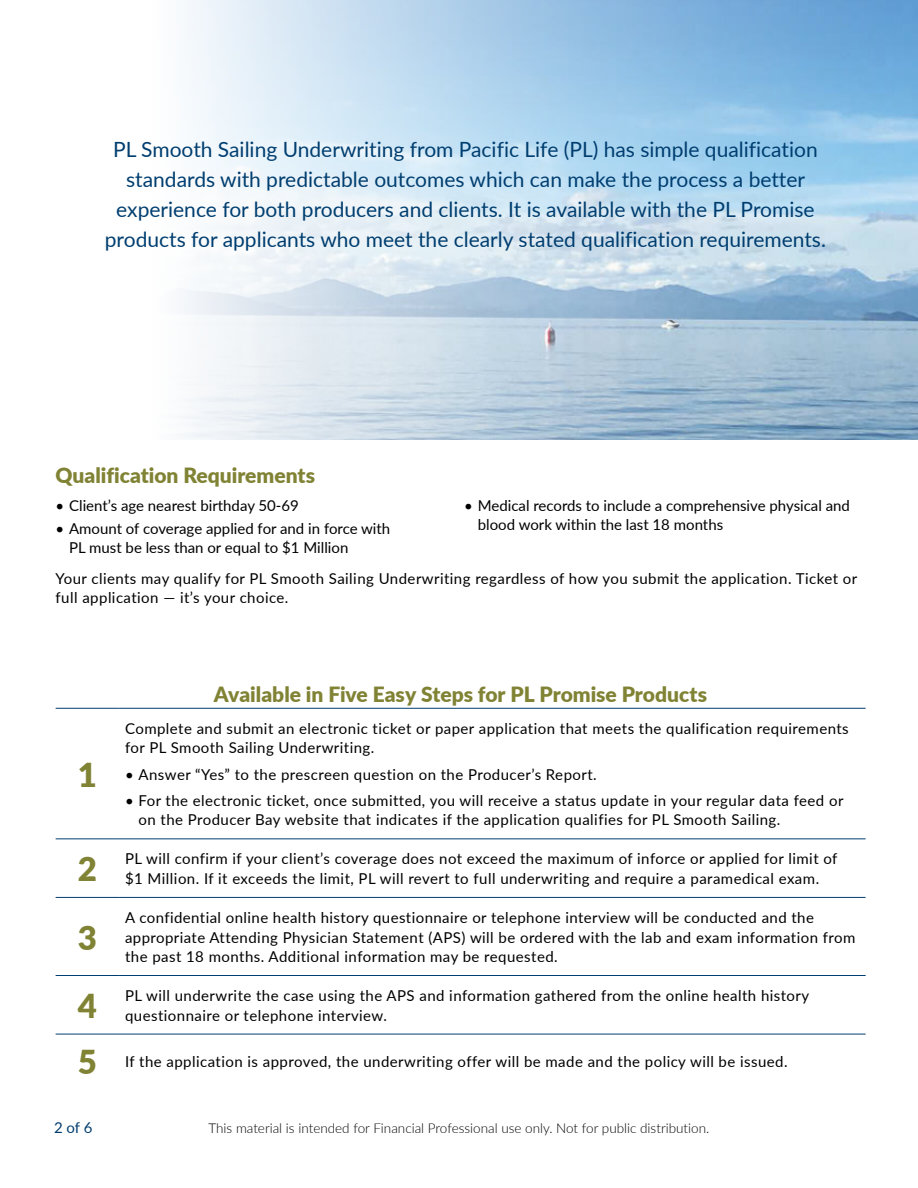
<style>
.page{position:relative;width:918px;height:1188px;background:#fff}
.page>*{position:absolute;margin:0;border:0;box-sizing:border-box;transform-origin:0 0}
.t1{font:900 33px "Lato";color:#808234}
.t2{font:21px/30px "Lato";color:#003e70;text-align:center}
.t3{font:900 21px "Lato";color:#808234}
.t4{font:15px/19.5px "Lato";letter-spacing:.03em;color:#000}
.t5{font:15px/18.8px "Lato";color:#000}
.t6{font:15px "Lato";color:#003e70}
.t7{font:300 13.5px "Lato";color:#000}
.s1{font-weight:900;font-size:33px;color:#808234}
</style>
<div class="page">
<img style="left:180px;top:0;width:738px;height:440px">
<hr style="left:56px;top:838px;width:63px;height:1px;background:#003e70">
<hr style="left:119px;top:838px;width:747px;height:1px;background:#003e70">
<hr style="left:56px;top:897px;width:63px;height:1px;background:#003e70">
<hr style="left:119px;top:897px;width:747px;height:1px;background:#003e70">
<hr style="left:56px;top:975px;width:63px;height:1px;background:#003e70">
<hr style="left:119px;top:975px;width:747px;height:1px;background:#003e70">
<hr style="left:56px;top:1034px;width:63px;height:1px;background:#003e70">
<hr style="left:119px;top:1034px;width:747px;height:1px;background:#003e70">
<hr style="left:56px;top:708px;width:63px;height:1px;background:#003e70">
<hr style="left:119px;top:708px;width:747px;height:1px;background:#003e70">
<p class="t2" style="left:105px;top:134px;width:723px">PL Smooth Sailing Underwriting from Pacific Life (PL) has simple qualification standards with predictable outcomes which can make the process a better experience for both producers and clients. It is available with the PL Promise products for applicants who meet the clearly stated qualification requirements.</p>
<h2 class="t3" style="left:56px;top:459px;width:261px">Qualification Requirements</h2>
<p class="t5" style="left:56px;top:495px;width:245px">• Client’s age nearest birthday 50-69</p>
<p class="t5" style="left:69px;top:519px;width:323px;text-indent:-14px">• Amount of coverage applied for and in force with<br>PL must be less than or equal to $1 Million</p>
<p class="t5" style="left:478px;top:495px;width:374px;line-height:19.5px;text-indent:-14px">• Medical records to include a comprehensive physical and blood work within the last 18 months</p>
<p class="t4" style="left:56px;top:568px;width:803px">Your clients may qualify for PL Smooth Sailing Underwriting regardless of how you submit the application. Ticket or full application — it’s your choice.</p>
<h1 class="t1" style="left:78px;top:750px;width:21px">1</h1>
<h2 class="t3" style="left:214px;top:678px;width:495px">Available in Five Easy Steps for PL Promise Products</h2>
<p class="t4" style="left:125px;top:718px;width:725px">Complete and submit an electronic ticket or paper application that meets the qualification requirements for PL Smooth Sailing Underwriting.</p>
<p class="t4" style="left:125px;top:764px;width:473px">• Answer “Yes” to the prescreen question on the Producer’s Report.</p>
<p class="t4" style="left:139px;top:790px;width:706px;text-indent:-14px">• For the electronic ticket, once submitted, you will receive a status update in your regular data feed or on the Producer Bay website that indicates if the application qualifies for PL Smooth Sailing.</p>
<h1 class="t1" style="left:78px;top:845px;width:21px">2</h1>
<p class="t4" style="left:125px;top:849px;width:714px">PL will confirm if your client’s coverage does not exceed the maximum of inforce or applied for limit of $1 Million. If it exceeds the limit, PL will revert to full underwriting and require a paramedical exam.</p>
<h1 class="t1" style="left:78px;top:913px;width:21px">3</h1>
<p class="t4" style="left:125px;top:907px;width:732px">A confidential online health history questionnaire or telephone interview will be conducted and the appropriate Attending Physician Statement (APS) will be ordered with the lab and exam information from the past 18 months. Additional information may be requested.</p>
<h1 class="t1" style="left:78px;top:981px;width:21px">4</h1>
<p class="t4" style="left:125px;top:985px;width:686px">PL will underwrite the case using the APS and information gathered from the online health history questionnaire or telephone interview.</p>
<p class="t4" style="left:78px;top:1051px;width:711px"><span class="s1">5</span> If the application is approved, the underwriting offer will be made and the policy will be issued.</p>
<p class="t6" style="left:54px;top:1117px;width:40px">2 of 6</p>
<p class="t7" style="left:209px;top:1119px;width:502px">This material is intended for Financial Professional use only. Not for public distribution.</p>
</div>
